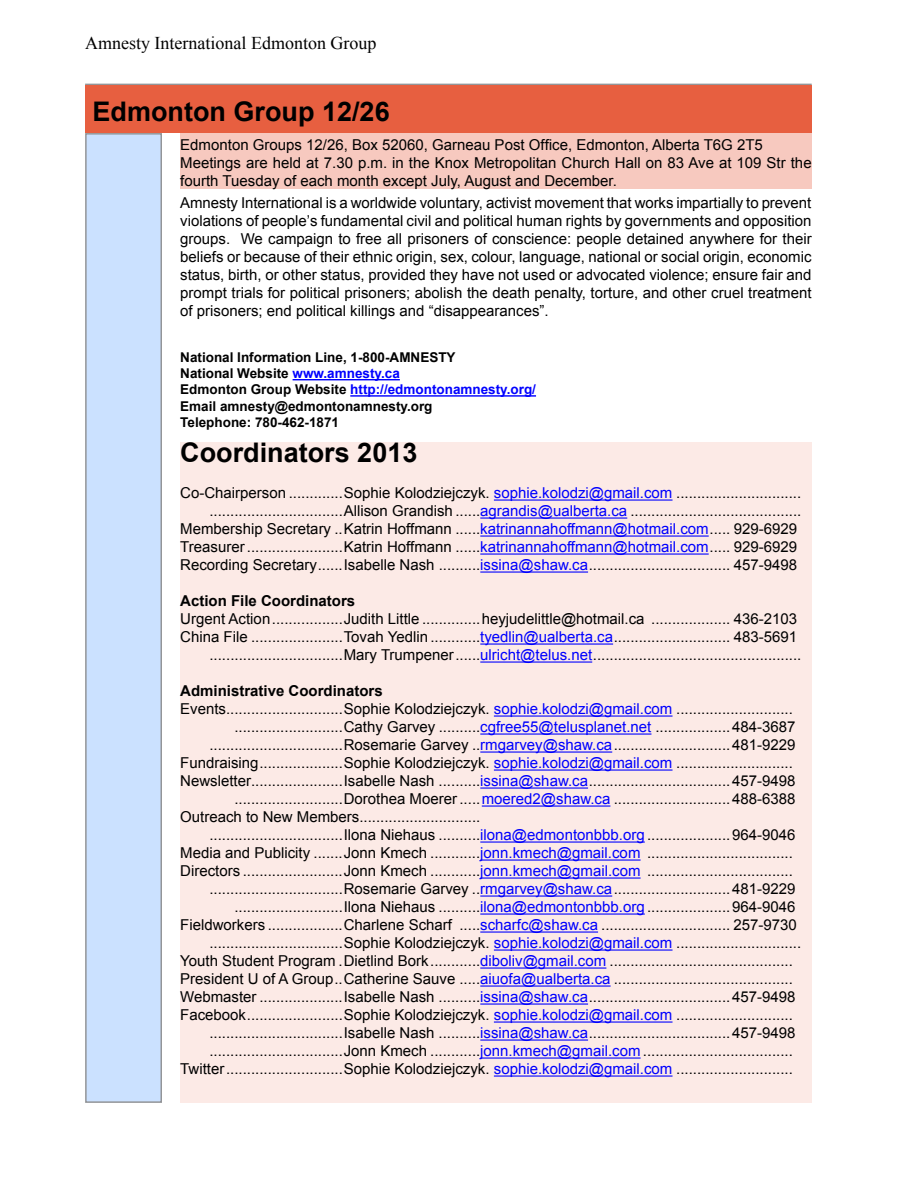
<style>
.page{position:relative;width:918px;height:1188px;background:#fff}
.page>*{position:absolute;margin:0;border:0;box-sizing:border-box;transform-origin:0 0}
.t1{font:700 27px "Arial";color:#000}
.t2{font:18px "Times New Roman";color:#000}
.t3{font:15px/18px "Arial";color:#000;text-align:right}
.t4{font:700 15px "Arial";color:#000}
.t5{font:700 13.5px/16.2px "Arial";color:#000}
.s1{color:#00f}
</style>
<div class="page">
<div style="left:180px;top:133px;width:632px;height:56px;background:#f7c9bf"></div>
<hr style="left:293px;top:379px;width:107px;height:1px;background:#00f">
<hr style="left:350px;top:395px;width:186px;height:2px;background:#00f">
<div style="left:180px;top:443px;width:632px;height:660px;background:#fceae6"></div>
<hr style="left:494px;top:499px;width:179px;height:2px;background:#00f">
<hr style="left:480px;top:517px;width:147px;height:2px;background:#00f">
<hr style="left:480px;top:535px;width:229px;height:2px;background:#00f">
<hr style="left:480px;top:553px;width:229px;height:2px;background:#00f">
<hr style="left:480px;top:571px;width:108px;height:2px;background:#00f">
<hr style="left:480px;top:643px;width:133px;height:2px;background:#00f">
<hr style="left:480px;top:661px;width:112px;height:2px;background:#00f">
<hr style="left:494px;top:715px;width:179px;height:2px;background:#00f">
<hr style="left:480px;top:733px;width:171px;height:2px;background:#00f">
<hr style="left:480px;top:751px;width:132px;height:2px;background:#00f">
<hr style="left:494px;top:769px;width:179px;height:2px;background:#00f">
<hr style="left:480px;top:787px;width:108px;height:2px;background:#00f">
<hr style="left:482px;top:805px;width:128px;height:2px;background:#00f">
<hr style="left:480px;top:841px;width:165px;height:2px;background:#00f">
<hr style="left:480px;top:859px;width:161px;height:2px;background:#00f">
<hr style="left:480px;top:877px;width:161px;height:2px;background:#00f">
<hr style="left:480px;top:895px;width:132px;height:2px;background:#00f">
<hr style="left:480px;top:913px;width:165px;height:2px;background:#00f">
<hr style="left:480px;top:931px;width:118px;height:2px;background:#00f">
<hr style="left:494px;top:949px;width:179px;height:2px;background:#00f">
<hr style="left:480px;top:967px;width:126px;height:2px;background:#00f">
<hr style="left:480px;top:985px;width:131px;height:2px;background:#00f">
<hr style="left:480px;top:1003px;width:108px;height:2px;background:#00f">
<hr style="left:494px;top:1021px;width:179px;height:2px;background:#00f">
<hr style="left:480px;top:1039px;width:108px;height:2px;background:#00f">
<hr style="left:480px;top:1057px;width:161px;height:2px;background:#00f">
<hr style="left:494px;top:1075px;width:179px;height:2px;background:#00f">
<hr style="left:85px;top:84px;width:727px;height:1px;background:#939598">
<div style="left:85px;top:85px;width:727px;height:48px;background:#e75f40"></div>
<div style="left:85px;top:133px;width:77px;height:970px;background:#cbe1ff;border:2px solid #939598"></div>
<p class="t2" style="left:85px;top:31px;width:293px">Amnesty International Edmonton Group</p>
<h1 class="t1" style="left:93px;top:94px;width:299px">Edmonton Group 12/26</h1>
<p class="t3" style="left:180px;top:136px;width:633px;text-align:left">Edmonton Groups 12/26, Box 52060, Garneau Post Office, Edmonton, Alberta T6G 2T5<br>Meetings are held at 7.30 p.m. in the Knox Metropolitan Church Hall on 83 Ave at 109 Str the fourth Tuesday of each month except July, August and December.</p>
<p class="t3" style="left:180px;top:193px;width:633px;text-align:justify">Amnesty International is a worldwide voluntary, activist movement that works impartially to prevent violations of people’s fundamental civil and political human rights by governments and opposition groups. We campaign to free all prisoners of conscience: people detained anywhere for their beliefs or because of their ethnic origin, sex, colour, language, national or social origin, economic status, birth, or other status, provided they have not used or advocated violence; ensure fair and prompt trials for political prisoners; abolish the death penalty, torture, and other cruel treatment of prisoners; end political killings and “disappearances”.</p>
<p class="t5" style="left:180px;top:350px;width:357px">National Information Line, 1-800-AMNESTY<br>National Website <span class="s1">www.amnesty.ca<br></span>Edmonton Group Website <span class="s1">http://edmontonamnesty.org/ </span>Email amnesty@edmontonamnesty.org<br>Telephone: 780-462-1871</p>
<h1 class="t1" style="left:180px;top:435px;width:239px">Coordinators 2013</h1>
<p class="t3" style="left:180px;top:484px;width:623px">Co-Chairperson .............Sophie Kolodziejczyk. <span class="s1">sophie.kolodzi@gmail.com</span> .............................. ................................Allison Grandish ......<span class="s1">agrandis@ualberta.ca</span> .........................................<br>Membership Secretary ..Katrin Hoffmann ......<span class="s1">katrinannahoffmann@hotmail.com</span>..... 929-6929<br>Treasurer.......................Katrin Hoffmann ......<span class="s1">katrinannahoffmann@hotmail.com</span>..... 929-6929<br>Recording Secretary......Isabelle Nash ..........<span class="s1">issina@shaw.ca</span>.................................. 457-9498</p>
<p class="t4" style="left:180px;top:591px;width:177px">Action File Coordinators</p>
<p class="t3" style="left:180px;top:610px;width:623px">Urgent Action.................Judith Little ..............heyjudelittle@hotmail.ca ................... 436-2103<br>China File ......................Tovah Yedlin ............<span class="s1">tyedlin@ualberta.ca</span>............................ 483-5691 ................................Mary Trumpener......<span class="s1">ulricht@telus.net</span>..................................................</p>
<p class="t4" style="left:180px;top:681px;width:204px">Administrative Coordinators</p>
<p class="t3" style="left:180px;top:700px;width:614px">Events............................Sophie Kolodziejczyk. <span class="s1">sophie.kolodzi@gmail.com</span> ............................</p>
<p class="t3" style="left:234px;top:718px;width:563px">..........................Cathy Garvey ..........<span class="s1">cgfree55@telusplanet.net</span> ..................484-3687</p>
<p class="t3" style="left:209px;top:736px;width:588px">................................Rosemarie Garvey ..<span class="s1">rmgarvey@shaw.ca</span>............................481-9229</p>
<p class="t3" style="left:180px;top:754px;width:614px">Fundraising....................Sophie Kolodziejczyk. <span class="s1">sophie.kolodzi@gmail.com</span> ............................</p>
<p class="t3" style="left:180px;top:772px;width:617px">Newsletter......................Isabelle Nash ..........<span class="s1">issina@shaw.ca</span>..................................457-9498</p>
<p class="t3" style="left:234px;top:790px;width:563px">..........................Dorothea Moerer .....<span class="s1">moered2@shaw.ca</span> ............................488-6388</p>
<p class="t3" style="left:180px;top:808px;width:302px">Outreach to New Members.............................</p>
<p class="t3" style="left:209px;top:826px;width:588px">................................Ilona Niehaus ..........<span class="s1">ilona@edmontonbbb.org</span> ....................964-9046</p>
<p class="t3" style="left:180px;top:844px;width:614px">Media and Publicity .......Jonn Kmech ............<span class="s1">jonn.kmech@gmail.com</span> ...................................</p>
<p class="t3" style="left:180px;top:862px;width:614px">Directors ........................Jonn Kmech ............<span class="s1">jonn.kmech@gmail.com</span> ...................................</p>
<p class="t3" style="left:209px;top:880px;width:588px">................................Rosemarie Garvey ..<span class="s1">rmgarvey@shaw.ca</span>............................481-9229</p>
<p class="t3" style="left:234px;top:898px;width:563px">..........................Ilona Niehaus ..........<span class="s1">ilona@edmontonbbb.org</span> ....................964-9046</p>
<p class="t3" style="left:180px;top:916px;width:618px">Fieldworkers ..................Charlene Scharf .....<span class="s1">scharfc@shaw.ca</span> ............................... 257-9730</p>
<p class="t3" style="left:209px;top:934px;width:593px">................................Sophie Kolodziejczyk. <span class="s1">sophie.kolodzi@gmail.com</span> ..............................</p>
<p class="t3" style="left:180px;top:952px;width:614px">Youth Student Program .Dietlind Bork............<span class="s1">diboliv@gmail.com</span> ............................................</p>
<p class="t3" style="left:180px;top:970px;width:614px">President U of A Group..Catherine Sauve .....<span class="s1">aiuofa@ualberta.ca</span> ...........................................</p>
<p class="t3" style="left:180px;top:988px;width:617px">Webmaster ....................Isabelle Nash ..........<span class="s1">issina@shaw.ca</span>..................................457-9498</p>
<p class="t3" style="left:180px;top:1006px;width:614px">Facebook.......................Sophie Kolodziejczyk. <span class="s1">sophie.kolodzi@gmail.com</span> ............................</p>
<p class="t3" style="left:209px;top:1024px;width:588px">................................Isabelle Nash ..........<span class="s1">issina@shaw.ca</span>..................................457-9498</p>
<p class="t3" style="left:209px;top:1042px;width:585px">................................Jonn Kmech ............<span class="s1">jonn.kmech@gmail.com</span> ....................................</p>
<p class="t3" style="left:180px;top:1060px;width:614px">Twitter............................Sophie Kolodziejczyk. <span class="s1">sophie.kolodzi@gmail.com</span> ............................</p>
</div>
